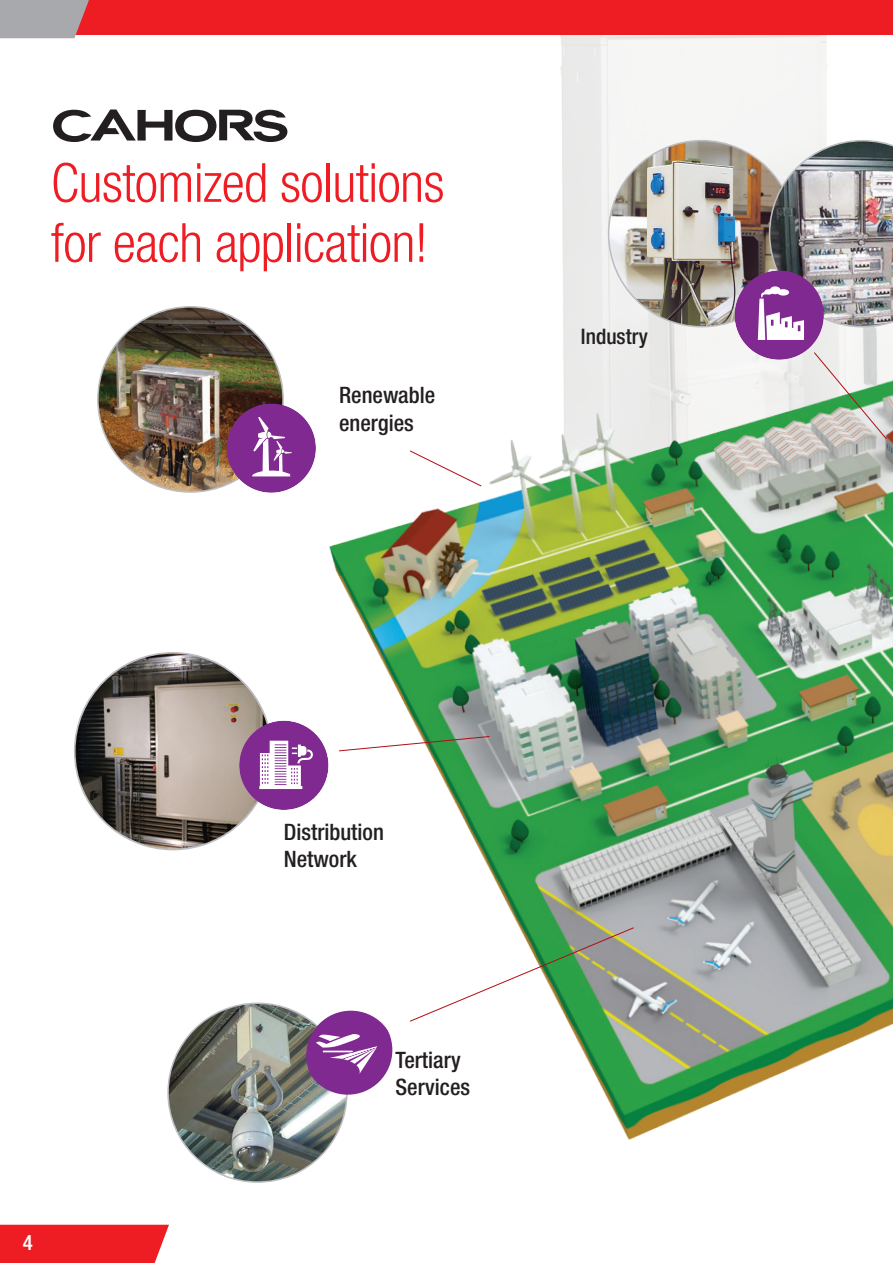
<style>
.page{position:relative;width:893px;height:1263px;background:#fff}
.page>*{position:absolute;margin:0;border:0;box-sizing:border-box;transform-origin:0 0}
.t1{font:300 condensed 54px "Helvetica Neue";letter-spacing:-.01em;color:#ee1d23}
.t2{font:500 condensed 22.65px/27.2px "Helvetica Neue";color:#231f20}
.t3{font:500 condensed 21.45px "Helvetica Neue";color:#231f20}
.t4{font:500 condensed 21px "Helvetica Neue";color:#fff}
</style>
<div class="page">
<svg style="left:53px;top:109px;width:234px;height:33px"></svg>
<img style="left:523px;top:34px;width:370px;height:307px">
<img style="left:327px;top:341px;width:566px;height:799px">
<img style="left:98px;top:307px;width:185px;height:185px;border-radius:93px">
<img style="left:75px;top:653px;width:196px;height:196px;border-radius:98px">
<img style="left:168px;top:1003px;width:179px;height:179px;border-radius:89px">
<svg style="left:338px;top:736px;width:152px;height:16px"></svg>
<svg style="left:409px;top:927px;width:226px;height:95px"></svg>
<svg style="left:409px;top:450px;width:73px;height:37px"></svg>
<div style="left:51px;top:0;width:842px;height:34px;background:#ee1d23"></div>
<svg style="left:0;top:0;width:89px;height:38px;background:#ada0a4"></svg>
<div style="left:0;top:1225px;width:169px;height:38px;background:#ee1d23"></div>
<img style="left:609px;top:141px;width:186px;height:186px;border-radius:92px">
<svg style="left:813px;top:352px;width:74px;height:88px"></svg>
<div style="left:735px;top:270px;width:89px;height:90px;background:#802990;border-radius:50%"></div>
<img style="left:758px;top:140px;width:135px;height:200px">
<div style="left:227px;top:403px;width:89px;height:90px;background:#802990;border-radius:50%"></div>
<svg style="left:252px;top:417px;width:40px;height:59px"></svg>
<div style="left:239px;top:721px;width:89px;height:89px;background:#802990;border-radius:50%"></div>
<svg style="left:259px;top:741px;width:54px;height:48px"></svg>
<svg style="left:306px;top:1011px;width:86px;height:84px"></svg>
<p class="t1" style="left:51px;top:152px;width:395px">Customized solutions</p>
<p class="t1" style="left:51px;top:212px;width:378px">for each application!</p>
<p class="t2" style="left:339px;top:381px;width:98px">Renewable energies</p>
<p class="t3" style="left:581px;top:323px;width:69px">Industry</p>
<p class="t4" style="left:23px;top:1230px;width:12px">4</p>
<p class="t2" style="left:284px;top:818px;width:102px">Distribution<br>Network</p>
<p class="t2" style="left:396px;top:1046px;width:76px">Tertiary<br>Services</p>
</div>
